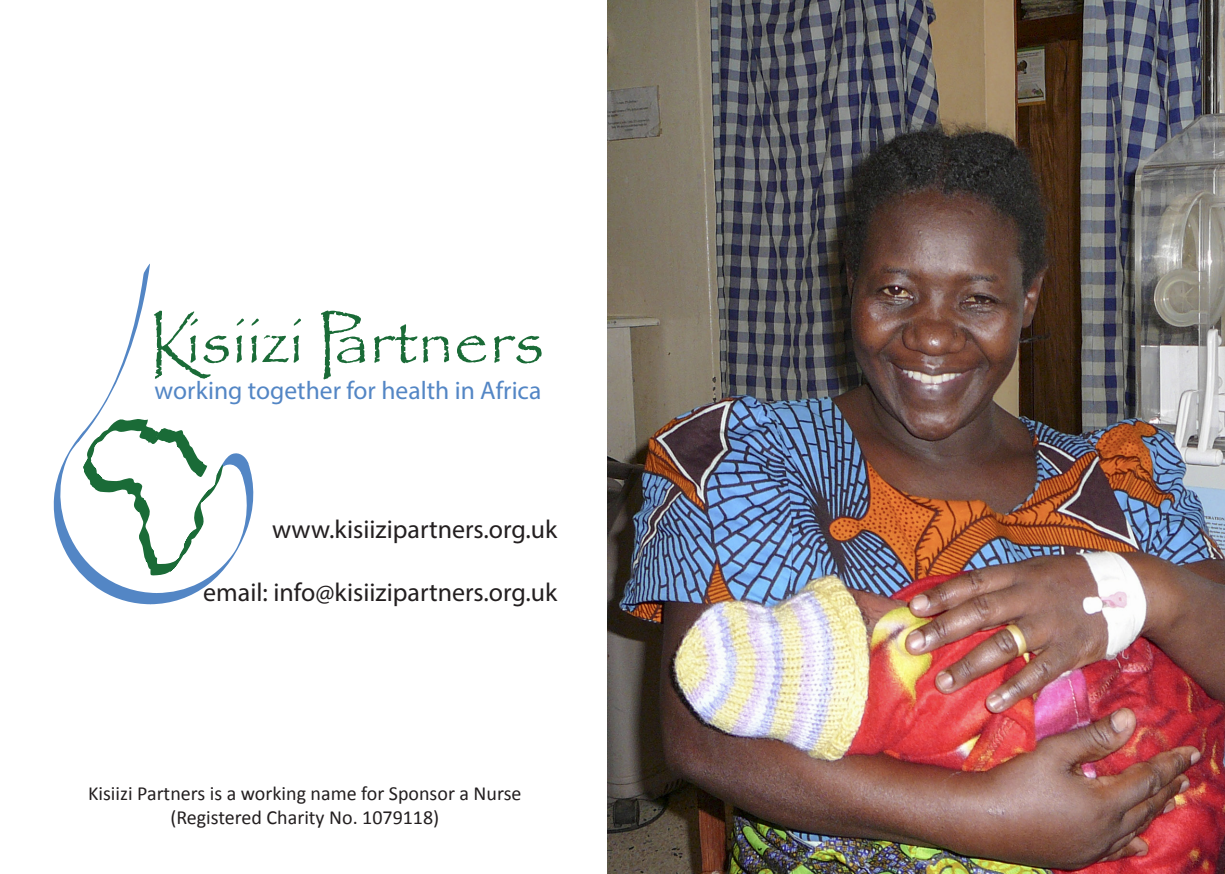
<style>
.page{position:relative;width:1225px;height:874px;background:#fff}
.page>*{position:absolute;margin:0;border:0;box-sizing:border-box;transform-origin:0 0}
.t1{font:70px "Papyrus";color:#1a6b37}
.t2{font:26px "Myriad Pro";color:#231f20}
.t3{font:25.6px "Myriad Pro";color:#5386c5}
.t4{font:20px "Calibri";color:#231f20}
</style>
<div class="page">
<svg style="left:53px;top:263px;width:201px;height:341px"></svg>
<img style="left:607px;top:0;width:618px;height:873px">
<p class="t1" style="left:149px;top:297px;width:397px">Kisiizi Partners</p>
<p class="t3" style="left:155px;top:375px;width:388px">working together for health in Africa</p>
<p class="t2" style="left:272px;top:513px;width:287px">www.kisiizipartners.org.uk</p>
<p class="t2" style="left:203px;top:575px;width:356px">email: info@kisiizipartners.org.uk</p>
<p class="t4" style="left:88px;top:779px;width:435px">Kisiizi Partners is a working name for Sponsor a Nurse</p>
<p class="t4" style="left:170px;top:803px;width:270px">(Registered Charity No. 1079118)</p>
</div>
